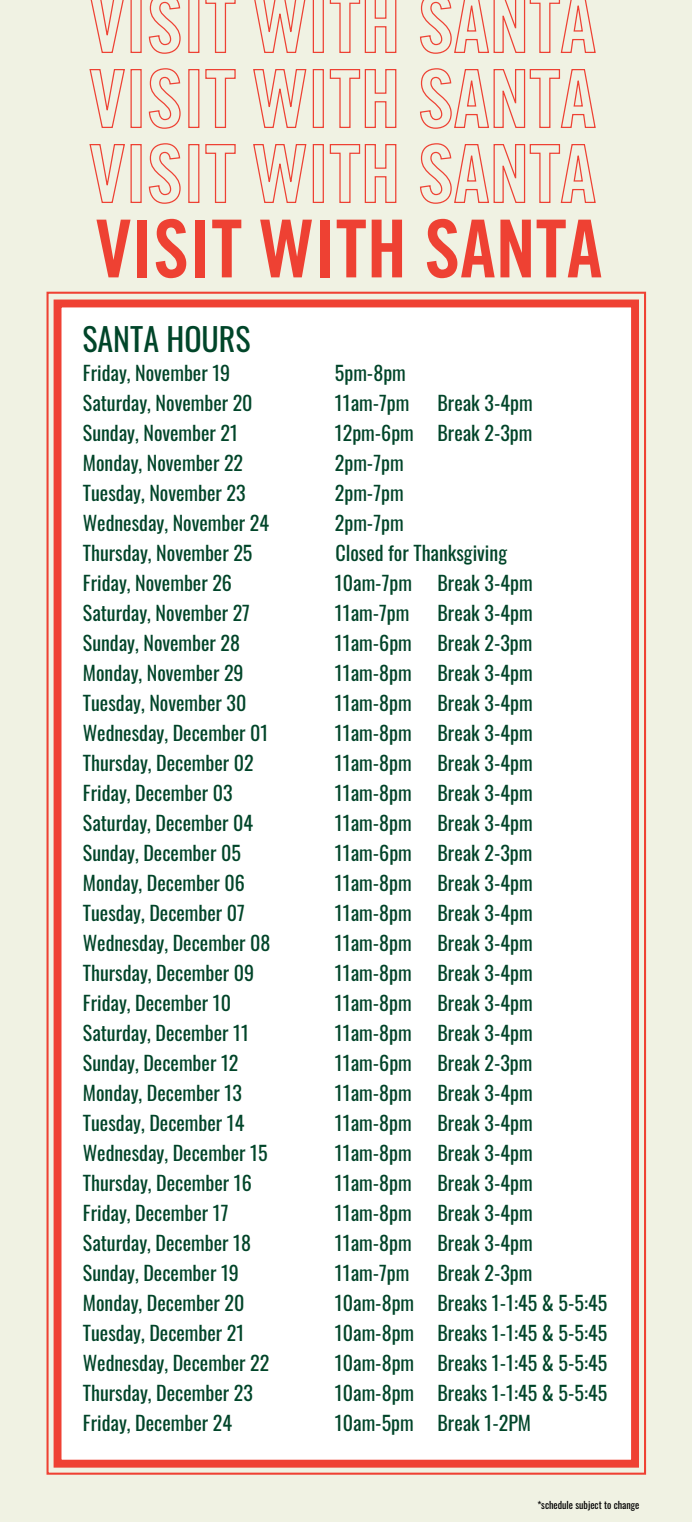
<style>
.page{position:relative;width:692px;height:1522px;background:#f0f2e3}
.page>*{position:absolute;margin:0;border:0;box-sizing:border-box;transform-origin:0 0}
.t1{font:80px "Trade Gothic LT Std Bd Cn 20";color:#ee4133}
.t2{font:32px "Oswald";color:#004529}
.t3{font:20px/30px "Oswald";color:#004529}
.t4{font:10px "Oswald";color:#000}
</style>
<div class="page">
<div style="left:54px;top:300px;width:585px;height:1168px;background:#fff;border:8px solid #ef4133"></div>
<svg style="left:90px;top:0;width:52px;height:53px"></svg>
<svg style="left:148px;top:0;width:33px;height:54px"></svg>
<svg style="left:188px;top:0;width:11px;height:53px"></svg>
<svg style="left:205px;top:0;width:31px;height:53px"></svg>
<svg style="left:254px;top:0;width:52px;height:53px"></svg>
<svg style="left:313px;top:0;width:84px;height:53px"></svg>
<svg style="left:420px;top:0;width:176px;height:54px"></svg>
<svg style="left:89px;top:69px;width:36px;height:59px"></svg>
<div style="left:131px;top:69px;width:11px;height:59px;border:1px solid #ee4133"></div>
<svg style="left:148px;top:68px;width:33px;height:61px"></svg>
<div style="left:188px;top:69px;width:11px;height:59px;border:1px solid #ee4133"></div>
<svg style="left:205px;top:69px;width:31px;height:59px"></svg>
<svg style="left:253px;top:69px;width:54px;height:59px"></svg>
<div style="left:313px;top:69px;width:11px;height:59px;border:1px solid #ee4133"></div>
<svg style="left:329px;top:69px;width:68px;height:59px"></svg>
<svg style="left:420px;top:68px;width:176px;height:61px"></svg>
<svg style="left:89px;top:144px;width:36px;height:59px"></svg>
<div style="left:131px;top:144px;width:11px;height:59px;border:1px solid #ee4133"></div>
<svg style="left:148px;top:143px;width:33px;height:61px"></svg>
<div style="left:188px;top:144px;width:11px;height:59px;border:1px solid #ee4133"></div>
<svg style="left:205px;top:144px;width:31px;height:59px"></svg>
<svg style="left:253px;top:144px;width:54px;height:59px"></svg>
<div style="left:313px;top:144px;width:11px;height:59px;border:1px solid #ee4133"></div>
<svg style="left:329px;top:144px;width:68px;height:59px"></svg>
<svg style="left:420px;top:143px;width:176px;height:61px"></svg>
<h1 class="t1" style="left:96px;top:200px;width:508px">VISIT WITH SANTA</h1>
<h2 class="t2" style="left:82px;top:310px;width:170px">SANTA HOURS</h2>
<p class="t3" style="left:83px;top:356px;width:149px">Friday, November 19</p>
<p class="t3" style="left:335px;top:356px;width:72px">5pm-8pm</p>
<p class="t3" style="left:83px;top:386px;width:171px">Saturday, November 20</p>
<p class="t3" style="left:335px;top:386px;width:76px">11am-7pm</p>
<p class="t3" style="left:83px;top:416px;width:157px">Sunday, November 21</p>
<p class="t3" style="left:335px;top:416px;width:80px">12pm-6pm</p>
<p class="t3" style="left:83px;top:446px;width:162px">Monday, November 22</p>
<p class="t3" style="left:335px;top:446px;width:70px">2pm-7pm</p>
<p class="t3" style="left:83px;top:476px;width:164px">Tuesday, November 23</p>
<p class="t3" style="left:335px;top:476px;width:70px">2pm-7pm</p>
<p class="t3" style="left:83px;top:506px;width:188px">Wednesday, November 24</p>
<p class="t3" style="left:335px;top:506px;width:70px">2pm-7pm</p>
<p class="t3" style="left:83px;top:536px;width:171px">Thursday, November 25</p>
<p class="t3" style="left:336px;top:536px;width:173px">Closed for Thanksgiving</p>
<p class="t3" style="left:83px;top:566px;width:151px">Friday, November 26</p>
<p class="t3" style="left:335px;top:566px;width:79px">10am-7pm</p>
<p class="t3" style="left:83px;top:596px;width:169px">Saturday, November 27</p>
<p class="t3" style="left:335px;top:596px;width:76px">11am-7pm</p>
<p class="t3" style="left:83px;top:626px;width:159px">Sunday, November 28</p>
<p class="t3" style="left:335px;top:626px;width:78px">11am-6pm</p>
<p class="t3" style="left:83px;top:656px;width:162px">Monday, November 29</p>
<p class="t3" style="left:335px;top:656px;width:78px">11am-8pm</p>
<p class="t3" style="left:83px;top:686px;width:165px">Tuesday, November 30</p>
<p class="t3" style="left:335px;top:686px;width:78px">11am-8pm</p>
<p class="t3" style="left:83px;top:716px;width:187px">Wednesday, December 01</p>
<p class="t3" style="left:335px;top:716px;width:78px">11am-8pm</p>
<p class="t3" style="left:83px;top:746px;width:172px">Thursday, December 02</p>
<p class="t3" style="left:335px;top:746px;width:78px">11am-8pm</p>
<p class="t3" style="left:83px;top:776px;width:151px">Friday, December 03</p>
<p class="t3" style="left:335px;top:776px;width:78px">11am-8pm</p>
<p class="t3" style="left:83px;top:806px;width:172px">Saturday, December 04</p>
<p class="t3" style="left:335px;top:806px;width:78px">11am-8pm</p>
<p class="t3" style="left:83px;top:836px;width:159px">Sunday, December 05</p>
<p class="t3" style="left:335px;top:836px;width:78px">11am-6pm</p>
<p class="t3" style="left:83px;top:866px;width:163px">Monday, December 06</p>
<p class="t3" style="left:335px;top:866px;width:78px">11am-8pm</p>
<p class="t3" style="left:83px;top:896px;width:163px">Tuesday, December 07</p>
<p class="t3" style="left:335px;top:896px;width:78px">11am-8pm</p>
<p class="t3" style="left:83px;top:926px;width:189px">Wednesday, December 08</p>
<p class="t3" style="left:335px;top:926px;width:78px">11am-8pm</p>
<p class="t3" style="left:83px;top:956px;width:173px">Thursday, December 09</p>
<p class="t3" style="left:335px;top:956px;width:78px">11am-8pm</p>
<p class="t3" style="left:83px;top:986px;width:150px">Friday, December 10</p>
<p class="t3" style="left:335px;top:986px;width:78px">11am-8pm</p>
<p class="t3" style="left:83px;top:1016px;width:168px">Saturday, December 11</p>
<p class="t3" style="left:335px;top:1016px;width:78px">11am-8pm</p>
<p class="t3" style="left:83px;top:1046px;width:157px">Sunday, December 12</p>
<p class="t3" style="left:335px;top:1046px;width:78px">11am-6pm</p>
<p class="t3" style="left:83px;top:1076px;width:161px">Monday, December 13</p>
<p class="t3" style="left:335px;top:1076px;width:78px">11am-8pm</p>
<p class="t3" style="left:83px;top:1106px;width:163px">Tuesday, December 14</p>
<p class="t3" style="left:335px;top:1106px;width:78px">11am-8pm</p>
<p class="t3" style="left:83px;top:1136px;width:186px">Wednesday, December 15</p>
<p class="t3" style="left:335px;top:1136px;width:78px">11am-8pm</p>
<p class="t3" style="left:83px;top:1166px;width:170px">Thursday, December 16</p>
<p class="t3" style="left:335px;top:1166px;width:78px">11am-8pm</p>
<p class="t3" style="left:83px;top:1196px;width:147px">Friday, December 17</p>
<p class="t3" style="left:335px;top:1196px;width:78px">11am-8pm</p>
<p class="t3" style="left:83px;top:1226px;width:170px">Saturday, December 18</p>
<p class="t3" style="left:335px;top:1226px;width:78px">11am-8pm</p>
<p class="t3" style="left:83px;top:1256px;width:158px">Sunday, December 19</p>
<p class="t3" style="left:335px;top:1256px;width:76px">11am-7pm</p>
<p class="t3" style="left:83px;top:1286px;width:163px">Monday, December 20</p>
<p class="t3" style="left:335px;top:1286px;width:81px">10am-8pm</p>
<p class="t3" style="left:83px;top:1316px;width:163px">Tuesday, December 21</p>
<p class="t3" style="left:335px;top:1316px;width:81px">10am-8pm</p>
<p class="t3" style="left:83px;top:1346px;width:188px">Wednesday, December 22</p>
<p class="t3" style="left:335px;top:1346px;width:81px">10am-8pm</p>
<p class="t3" style="left:83px;top:1376px;width:172px">Thursday, December 23</p>
<p class="t3" style="left:335px;top:1376px;width:81px">10am-8pm</p>
<p class="t3" style="left:83px;top:1406px;width:151px">Friday, December 24</p>
<p class="t3" style="left:335px;top:1406px;width:80px">10am-5pm</p>
<p class="t3" style="left:437px;top:386px;width:97px">Break 3-4pm<br>Break 2-3pm</p>
<p class="t3" style="left:437px;top:566px;width:171px">Break 3-4pm<br>Break 3-4pm<br>Break 2-3pm<br>Break 3-4pm<br>Break 3-4pm<br>Break 3-4pm<br>Break 3-4pm<br>Break 3-4pm<br>Break 3-4pm<br>Break 2-3pm<br>Break 3-4pm<br>Break 3-4pm<br>Break 3-4pm<br>Break 3-4pm<br>Break 3-4pm<br>Break 3-4pm<br>Break 2-3pm<br>Break 3-4pm<br>Break 3-4pm<br>Break 3-4pm<br>Break 3-4pm<br>Break 3-4pm<br>Break 3-4pm<br>Break 2-3pm<br>Breaks 1-1:45 &amp; 5-5:45<br>Breaks 1-1:45 &amp; 5-5:45<br>Breaks 1-1:45 &amp; 5-5:45<br>Breaks 1-1:45 &amp; 5-5:45<br>Break 1-2PM</p>
<p class="t4" style="left:537px;top:1496px;width:104px">*schedule subject to change</p>
</div>
